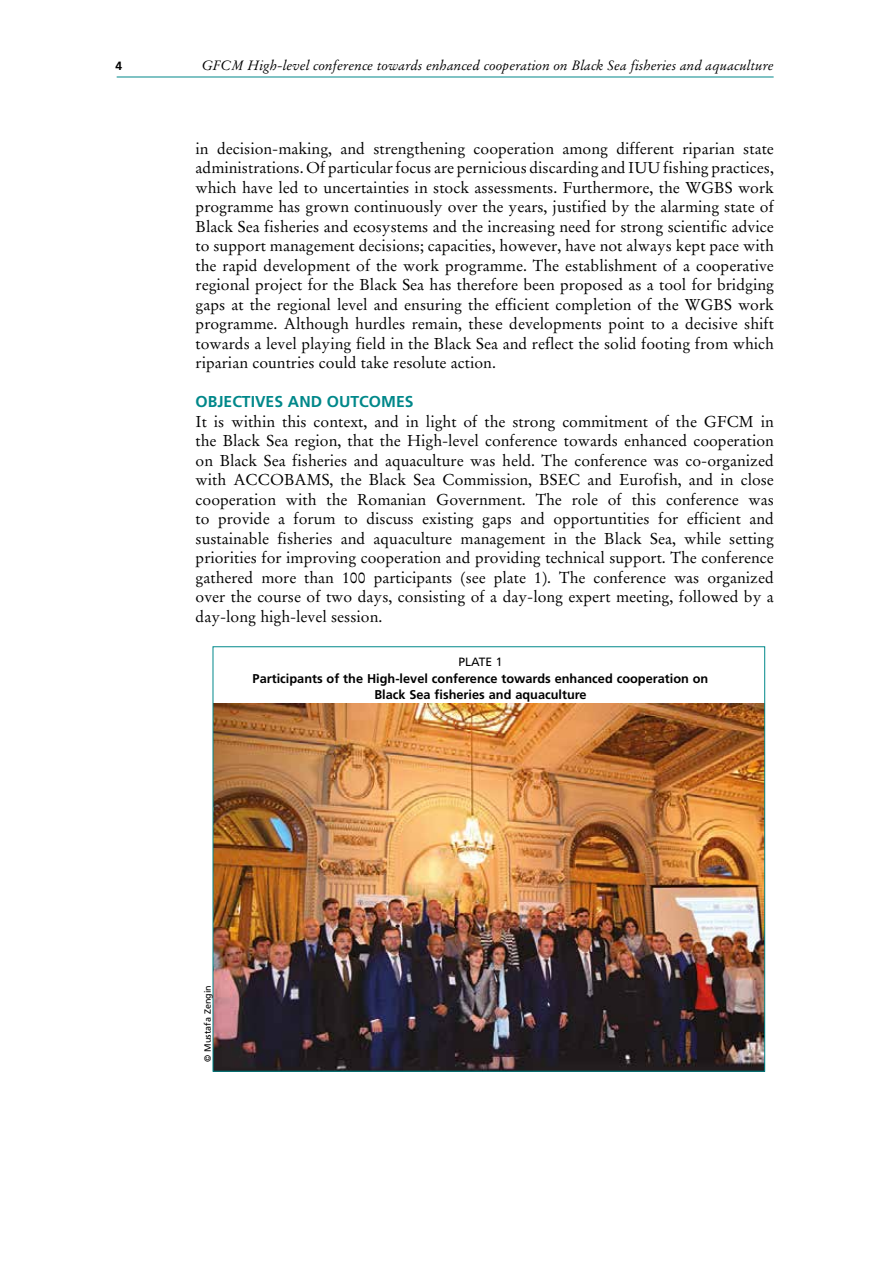
<style>
.page{position:relative;width:893px;height:1263px;background:#fff}
.page>*{position:absolute;margin:0;border:0;box-sizing:border-box;transform-origin:0 0}
.t1{font:15.75px/19.5px "Stempel Garamond LT Std";color:#000;text-align:justify}
.t2{font:700 15.75px "Frutiger LT Std";color:#00888a}
.t3{font:italic 13.5px "Stempel Garamond LT Std";color:#000}
.t4{font:700 12.75px/16.5px "Frutiger LT Std";color:#000;text-align:center}
.t5{font:12px "Frutiger LT Std";color:#000}
.t6{font:700 12px "Frutiger LT Std";color:#000}
.t7{font:9px "Frutiger LT Std";color:#000}
</style>
<div class="page">
<hr style="left:117px;top:77px;width:657px;height:1px;background:#00888a">
<img style="left:215px;top:703px;width:548px;height:366px">
<p class="t6" style="left:116px;top:59px;width:8px">4</p>
<p class="t3" style="left:202px;top:57px;width:574px">GFCM High-level conference towards enhanced cooperation on Black Sea fisheries and aquaculture</p>
<p class="t1" style="left:196px;top:139px;width:580px">in decision-making, and strengthening cooperation among different riparian state administrations. Of particular focus are pernicious discarding and IUU fishing practices, which have led to uncertainties in stock assessments. Furthermore, the WGBS work programme has grown continuously over the years, justified by the alarming state of Black Sea fisheries and ecosystems and the increasing need for strong scientific advice to support management decisions; capacities, however, have not always kept pace with the rapid development of the work programme. The establishment of a cooperative regional project for the Black Sea has therefore been proposed as a tool for bridging gaps at the regional level and ensuring the efficient completion of the WGBS work programme. Although hurdles remain, these developments point to a decisive shift towards a level playing field in the Black Sea and reflect the solid footing from which riparian countries could take resolute action.</p>
<p class="t2" style="left:196px;top:393px;width:219px">OBJECTIVES AND OUTCOMES</p>
<p class="t1" style="left:196px;top:412px;width:580px">It is within this context, and in light of the strong commitment of the GFCM in the Black Sea region, that the High‑level conference towards enhanced cooperation on Black Sea fisheries and aquaculture was held. The conference was co-organized with ACCOBAMS, the Black Sea Commission, BSEC and Eurofish, and in close cooperation with the Romanian Government. The role of this conference was to provide a forum to discuss existing gaps and opportuntities for efficient and sustainable fisheries and aquaculture management in the Black Sea, while setting priorities for improving cooperation and providing technical support. The conference gathered more than 100 participants (see plate 1). The conference was organized over the course of two days, consisting of a day-long expert meeting, followed by a day-long high-level session.</p>
<p class="t5" style="left:458px;top:655px;width:46px">PLATE 1</p>
<p class="t4" style="left:253px;top:670px;width:457px">Participants of the High-level conference towards enhanced cooperation on<br>Black Sea fisheries and aquaculture</p>
<p class="t7" style="left:202px;top:1062px;width:78px;rotate:-90deg">© Mustafa Zengin</p>
</div>
